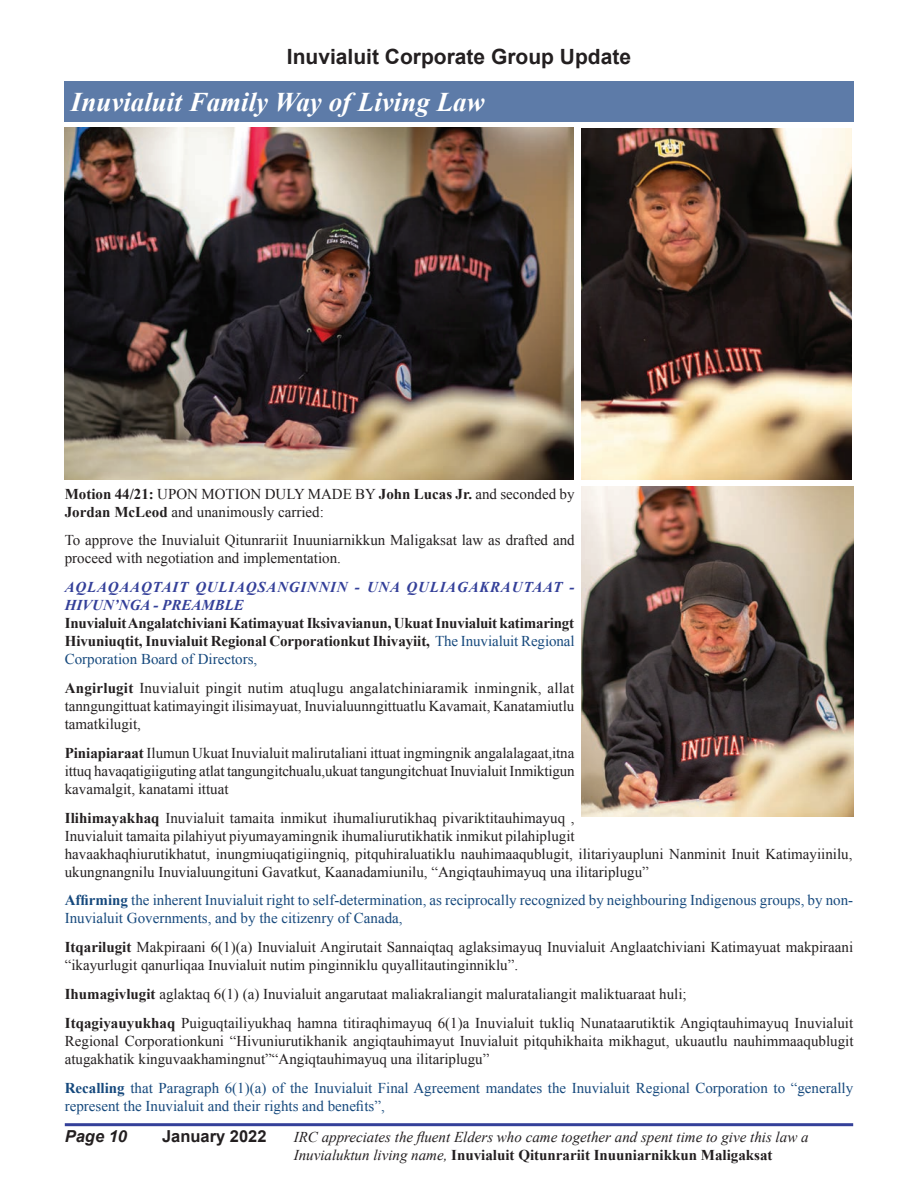
<style>
.page{position:relative;width:918px;height:1188px;background:#fff}
.page>*{position:absolute;margin:0;border:0;box-sizing:border-box;transform-origin:0 0}
.t1{font:italic 700 27px "Times New Roman";color:#fff}
.t2{font:700 21px "Arial";color:#231f20}
.t3{font:700 16.5px "Arial";color:#231f20}
.t4{font:italic 700 16.5px "Arial";color:#231f20}
.t5{font:15px/18px "Times New Roman";color:#231f20}
.t6{font:15px/18px "Times New Roman";color:#16497d}
.t7{font:700 15px/18px "Times New Roman";letter-spacing:-.005em;color:#231f20;text-align:justify}
.t8{font:italic 15px/18px "Times New Roman";color:#231f20}
.t9{font:italic 700 15px/18px "Times New Roman";letter-spacing:.05em;color:#344099}
.s1{font-weight:700}
.s2{font-weight:400;color:#16497d}
.s3{font-weight:700;font-style:normal}
</style>
<div class="page">
<hr style="left:65px;top:1123px;width:788px;height:3px;background:#344099">
<div style="left:64px;top:81px;width:789px;height:41px;background:#5d7ba8"></div>
<img style="left:64px;top:128px;width:510px;height:352px">
<img style="left:581px;top:128px;width:271px;height:352px">
<img style="left:581px;top:487px;width:273px;height:330px">
<h2 class="t2" style="left:287px;top:43px;width:346px">Inuvialuit Corporate Group Update</h2>
<h1 class="t1" style="left:71px;top:83px;width:415px">Inuvialuit Family Way of Living Law</h1>
<p class="t5" style="left:65px;top:484px;width:511px"><span class="s1">Motion 44/21:</span> UPON MOTION DULY MADE BY <span class="s1">John Lucas Jr.</span> and seconded by<br><span class="s1">Jordan McLeod</span> and unanimously carried:</p>
<p class="t5" style="left:65px;top:531px;width:511px">To approve the Inuvialuit Qitunrariit Inuuniarnikkun Maligaksat law as drafted and proceed with negotiation and implementation.</p>
<p class="t9" style="left:65px;top:578px;width:511px">AQLAQAAQTAIT QULIAQSANGINNIN - UNA QULIAGAKRAUTAAT -<br>HIVUN’NGA - PREAMBLE</p>
<p class="t7" style="left:65px;top:614px;width:511px">Inuvialuit Angalatchiviani Katimayuat Iksivavianun, Ukuat Inuvialuit katimaringt Hivuniuqtit, Inuvialuit Regional Corporationkut Ihivayiit, <span class="s2">The Inuvialuit Regional Corporation Board of Directors,</span></p>
<p class="t5" style="left:65px;top:679px;width:511px;text-align:justify"><span class="s1">Angirlugit</span> Inuvialuit pingit nutim atuqlugu angalatchiniaramik inmingnik, allat tanngungittuat katimayingit ilisimayuat, Inuvialuunngittuatlu Kavamait, Kanatamiutlu tamatkilugit,</p>
<p class="t5" style="left:65px;top:743px;width:512px;text-align:justify"><span class="s1">Piniapiaraat</span> Ilumun Ukuat Inuvialuit malirutaliani ittuat ingmingnik angalalagaat,itna ittuq havaqatigiiguting atlat tangungitchualu,ukuat tangungitchuat Inuvialuit Inmiktigun kavamalgit, kanatami ittuat</p>
<p class="t5" style="left:65px;top:808px;width:789px"><span class="s1">Ilihimayakhaq</span> Inuvialuit tamaita inmikut ihumaliurutikhaq pivariktitauhimayuq ,<br>Inuvialuit tamaita pilahiyut piyumayamingnik ihumaliurutikhatik inmikut pilahiplugit<br>havaakhaqhiurutikhatut, inungmiuqatigiingniq, pitquhiraluatiklu nauhimaaqublugit, ilitariyaupluni Nanminit Inuit Katimayiinilu, ukungnangnilu Inuvialuungituni Gavatkut, Kaanadamiunilu, “Angiqtauhimayuq una ilitariplugu”</p>
<p class="t6" style="left:65px;top:891px;width:790px"><span class="s1">Affirming</span> the inherent Inuvialuit right to self-determination, as reciprocally recognized by neighbouring Indigenous groups, by non-<br>Inuvialuit Governments, and by the citizenry of Canada,</p>
<p class="t5" style="left:65px;top:938px;width:790px"><span class="s1">Itqarilugit</span> Makpiraani 6(1)(a) Inuvialuit Angirutait Sannaiqtaq aglaksimayuq Inuvialuit Anglaatchiviani Katimayuat makpiraani “ikayurlugit qanurliqaa Inuvialuit nutim pinginniklu quyallitautinginniklu”.</p>
<p class="t5" style="left:65px;top:979px;width:790px;line-height:28.8px"><span class="s1">Ihumagivlugit</span> aglaktaq 6(1) (a) Inuvialuit angarutaat maliakraliangit malurataliangit maliktuaraat huli;<br><span class="s1">Itqagiyauyukhaq</span> Puiguqtailiyukhaq hamna titiraqhimayuq 6(1)a Inuvialuit tukliq Nunataarutiktik Angiqtauhimayuq Inuvialuit</p>
<p class="t5" style="left:65px;top:1031px;width:790px">Regional Corporationkuni “Hivuniurutikhanik angiqtauhimayut Inuvialuit pitquhikhaita mikhagut, ukuautlu nauhimmaaqublugit atugakhatik kinguvaakhamingnut”“Angiqtauhimayuq una ilitariplugu”</p>
<p class="t6" style="left:65px;top:1078px;width:790px"><span class="s1">Recalling</span> that Paragraph 6(1)(a) of the Inuvialuit Final Agreement mandates the Inuvialuit Regional Corporation to “generally represent the Inuvialuit and their rights and benefits”,</p>
<p class="t8" style="left:294px;top:1128px;width:516px">IRC appreciates the fluent Elders who came together and spent time to give this law a<br>Inuvialuktun living name, <span class="s3">Inuvialuit Qitunrariit Inuuniarnikkun Maligaksat</span></p>
<p class="t4" style="left:65px;top:1125px;width:64px">Page 10</p>
<p class="t3" style="left:162px;top:1125px;width:106px">January 2022</p>
</div>
